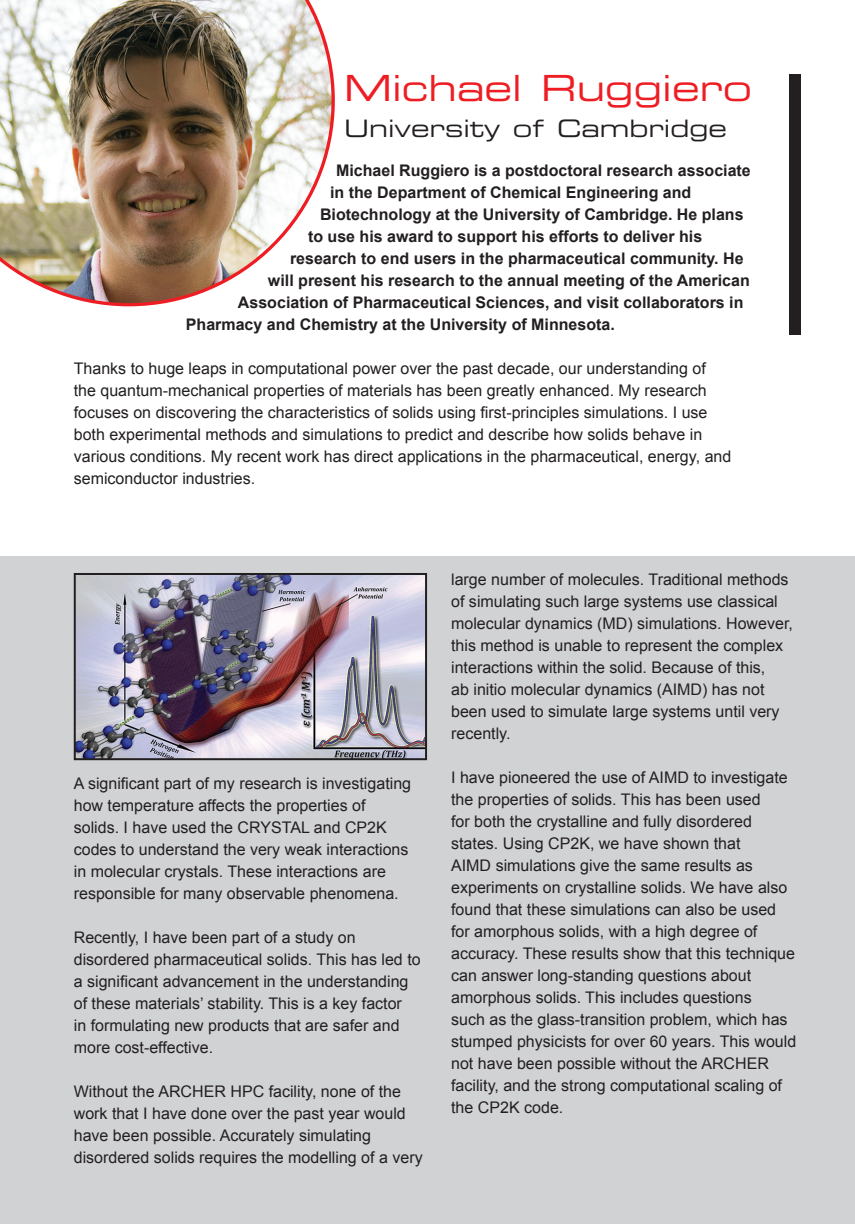
<style>
.page{position:relative;width:855px;height:1224px;background:#fff}
.page>*{position:absolute;margin:0;border:0;box-sizing:border-box;transform-origin:0 0}
.t1{font:36px "Eurostile LT Std Ex 2";color:#ee1d23}
.t2{font:24px "Eurostile LT Std Ex 2";color:#231f20}
.t3{font:16px/22px "Arial";color:#231f20}
.t4{font:700 16px "Arial";color:#231f20}
</style>
<div class="page">
<div style="left:0;top:556px;width:854px;height:667px;background:#d1d2d4"></div>
<div style="left:788px;top:74px;width:11px;height:260px;background:#231f20"></div>
<img style="left:0;top:0;width:334px;height:306px">
<img style="left:77px;top:576px;width:347px;height:181px">
<div style="left:74px;top:573px;width:353px;height:187px;border:2px solid #231f20"></div>
<h1 class="t1" style="left:344px;top:63px;width:409px">Michael Ruggiero</h1>
<h2 class="t2" style="left:344px;top:112px;width:384px">University of Cambridge</h2>
<p class="t4" style="left:336px;top:161px;width:416px">Michael Ruggiero is a postdoctoral research associate</p>
<p class="t4" style="left:330px;top:183px;width:362px">in the Department of Chemical Engineering and</p>
<p class="t4" style="left:320px;top:205px;width:425px">Biotechnology at the University of Cambridge. He plans</p>
<p class="t4" style="left:308px;top:227px;width:395px">to use his award to support his efforts to deliver his</p>
<p class="t4" style="left:290px;top:249px;width:455px">research to end users in the pharmaceutical community. He</p>
<p class="t4" style="left:268px;top:271px;width:483px">will present his research to the annual meeting of the American</p>
<p class="t4" style="left:238px;top:293px;width:507px">Association of Pharmaceutical Sciences, and visit collaborators in</p>
<p class="t4" style="left:186px;top:315px;width:430px">Pharmacy and Chemistry at the University of Minnesota.</p>
<p class="t3" style="left:74px;top:357px;width:658px">Thanks to huge leaps in computational power over the past decade, our understanding of the quantum-mechanical properties of materials has been greatly enhanced. My research focuses on discovering the characteristics of solids using first-principles simulations. I use both experimental methods and simulations to predict and describe how solids behave in various conditions. My recent work has direct applications in the pharmaceutical, energy, and semiconductor industries.</p>
<p class="t3" style="left:74px;top:772px;width:339px">A significant part of my research is investigating how temperature affects the properties of solids. I have used the CRYSTAL and CP2K codes to understand the very weak interactions in molecular crystals. These interactions are responsible for many observable phenomena.</p>
<p class="t3" style="left:74px;top:926px;width:348px">Recently, I have been part of a study on disordered pharmaceutical solids. This has led to a significant advancement in the understanding of these materials’ stability. This is a key factor<br>in formulating new products that are safer and more cost-effective.</p>
<p class="t3" style="left:74px;top:1080px;width:350px">Without the ARCHER HPC facility, none of the work that I have done over the past year would have been possible. Accurately simulating disordered solids requires the modelling of a very</p>
<p class="t3" style="left:451px;top:568px;width:343px">large number of molecules. Traditional methods of simulating such large systems use classical molecular dynamics (MD) simulations. However, this method is unable to represent the complex interactions within the solid. Because of this,<br>ab initio molecular dynamics (AIMD) has not been used to simulate large systems until very recently.</p>
<p class="t3" style="left:451px;top:766px;width:346px">I have pioneered the use of AIMD to investigate the properties of solids. This has been used<br>for both the crystalline and fully disordered states. Using CP2K, we have shown that<br>AIMD simulations give the same results as experiments on crystalline solids. We have also found that these simulations can also be used for amorphous solids, with a high degree of accuracy. These results show that this technique can answer long-standing questions about amorphous solids. This includes questions<br>such as the glass-transition problem, which has stumped physicists for over 60 years. This would not have been possible without the ARCHER facility, and the strong computational scaling of the CP2K code.</p>
</div>
